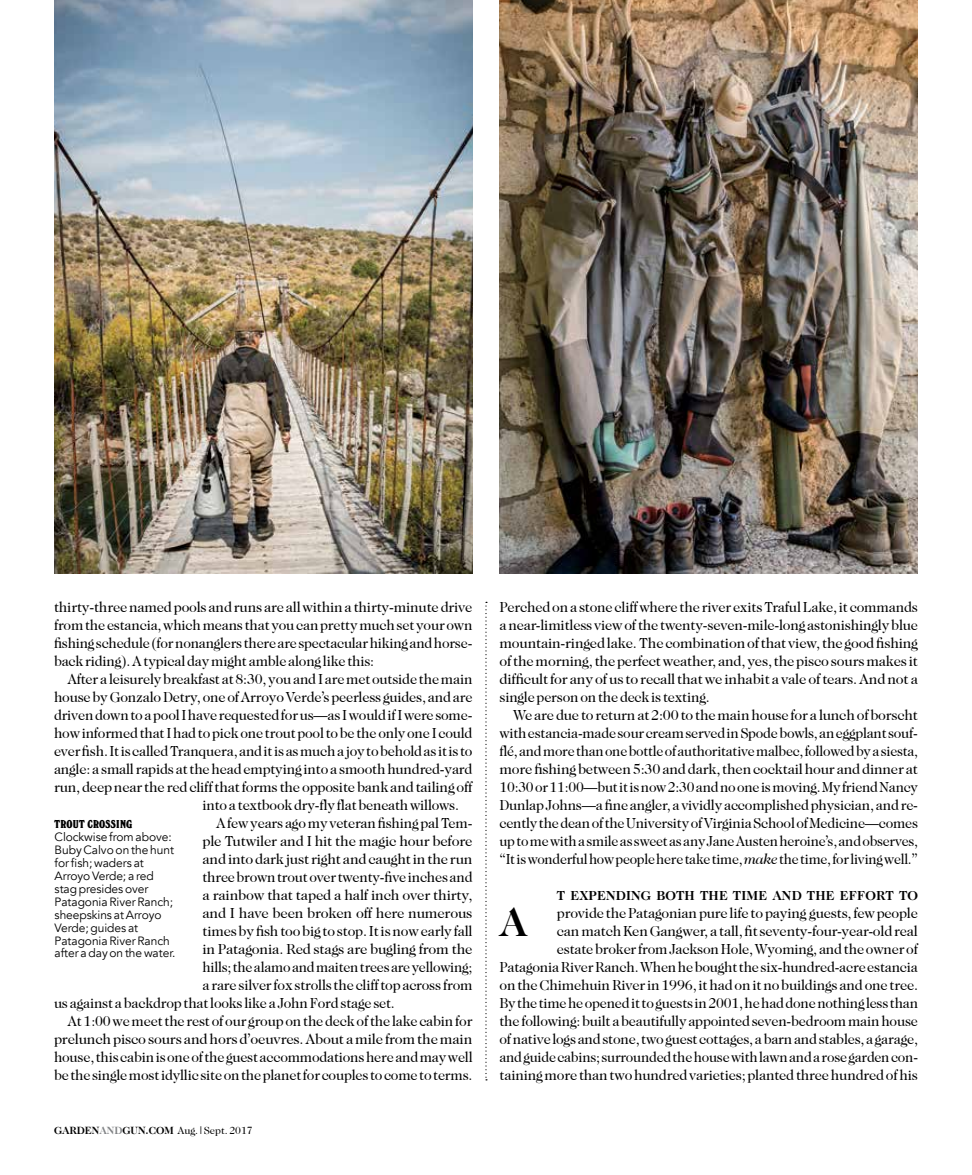
<style>
.page{position:relative;width:972px;height:1175px;background:#fff}
.page>*{position:absolute;margin:0;border:0;box-sizing:border-box;transform-origin:0 0}
.t1{font:700 40.05px "Caslon Two Twenty Four";color:#000}
.t2{font:14.55px/18px "Caslon Two Twenty Four";letter-spacing:-.015em;color:#000;text-align:justify}
.t3{font:14.55px "Caslon Two Twenty Four";letter-spacing:-.015em;color:#000;scale:.96 1}
.t4{font:700 13.05px "Caslon Two Twenty Four";letter-spacing:.015em;color:#000}
.t5{font:12px/12.9px "Avenir";letter-spacing:-.005em;color:#000}
.t6{font:800 condensed 12px "Windsor SBOP";letter-spacing:.02em;color:#000}
.t7{font:10.5px "Caslon Two Twenty Four";color:#000}
.s1{font-weight:700}
.s2{font-weight:700;color:#808285}
.s3{font-style:italic}
</style>
<div class="page">
<svg style="left:485px;top:602px;width:2px;height:478px"></svg>
<img style="left:54px;top:0;width:418px;height:573px">
<img style="left:500px;top:0;width:418px;height:573px">
<p class="t2" style="left:54px;top:598px;width:420px">thirty-three named pools and runs are all within a thirty-minute drive from the estancia, which means that you can pretty much set your own fishing schedule (for nonanglers there are spectacular hiking and horse&shy;back riding). A typical day might amble along like this:</p>
<p class="t2" style="left:68px;top:670px;width:407px">After a leisurely breakfast at 8:30, you and I are met outside the main</p>
<p class="t2" style="left:54px;top:688px;width:420px">house by Gonzalo Detry, one of Arroyo Verde’s peerless guides, and are</p>
<p class="t2" style="left:54px;top:706px;width:420px">driven down to a pool I have requested for us—as I would if I were some-</p>
<p class="t2" style="left:54px;top:724px;width:420px">how informed that I had to pick one trout pool to be the only one I could</p>
<p class="t2" style="left:54px;top:742px;width:420px">ever fish. It is called Tranquera, and it is as much a joy to behold as it is to</p>
<p class="t2" style="left:54px;top:760px;width:420px">angle: a small rapids at the head emptying into a smooth hundred-yard</p>
<p class="t2" style="left:54px;top:778px;width:420px">run, deep near the red cliff that forms the opposite bank and tailing off</p>
<p class="t2" style="left:202px;top:796px;width:258px">into a textbook dry-fly flat beneath willows.</p>
<p class="t2" style="left:216px;top:814px;width:258px">A few years ago my veteran fishing pal Tem-</p>
<p class="t2" style="left:202px;top:832px;width:272px">ple Tutwiler and I hit the magic hour before</p>
<p class="t2" style="left:202px;top:850px;width:272px">and into dark just right and caught in the run</p>
<p class="t2" style="left:202px;top:868px;width:272px">three brown trout over twenty-five inches and</p>
<p class="t2" style="left:202px;top:886px;width:272px">a rainbow that taped a half inch over thirty,</p>
<p class="t2" style="left:202px;top:904px;width:272px">and I have been broken off here numerous</p>
<p class="t2" style="left:202px;top:922px;width:272px">times by fish too big to stop. It is now early fall</p>
<p class="t2" style="left:202px;top:940px;width:272px">in Patagonia. Red stags are bugling from the</p>
<p class="t3" style="left:202px;top:959px;width:283px">hills; the alamo and maiten trees are yellowing;</p>
<p class="t2" style="left:202px;top:976px;width:272px">a rare silver fox strolls the cliff top across from</p>
<p class="t2" style="left:54px;top:994px;width:342px">us against a backdrop that looks like a John Ford stage set.</p>
<p class="t2" style="left:68px;top:1012px;width:407px">At 1:00 we meet the rest of our group on the deck of the lake cabin for</p>
<p class="t2" style="left:54px;top:1030px;width:420px">prelunch pisco sours and hors d’oeuvres. About a mile from the main</p>
<p class="t2" style="left:54px;top:1048px;width:420px">house, this cabin is one of the guest accommodations here and may well</p>
<p class="t2" style="left:54px;top:1066px;width:420px">be the single most idyllic site on the planet for couples to come to terms.</p>
<p class="t6" style="left:55px;top:818px;width:79px">TROUT CROSSING</p>
<p class="t5" style="left:55px;top:831px;width:122px">Clockwise from above:<br>Buby Calvo on the hunt for fish; waders at<br>Arroyo Verde; a red stag presides over<br>Patagonia River Ranch; sheepskins at Arroyo<br>Verde; guides at<br>Patagonia River Ranch after a day on the water.</p>
<p class="t7" style="left:54px;top:1124px;width:200px"><span class="s1">GARDEN</span><span class="s2">AND</span><span class="s1">GUN.COM</span> Aug. | Sept. 2017</p>
<p class="t2" style="left:500px;top:598px;width:420px">Perched on a stone cliff where the river exits Traful Lake, it commands a near-limitless view of the twenty-seven-mile-long astonishingly blue mountain-ringed lake. The combination of that view, the good fishing of the morning, the perfect weather, and, yes, the pisco sours makes it difficult for any of us to recall that we inhabit a vale of tears. And not a single person on the deck is texting.</p>
<p class="t2" style="left:500px;top:706px;width:420px;text-indent:14px">We are due to return at 2:00 to the main house for a lunch of borscht with estancia-made sour cream served in Spode bowls, an eggplant souf&shy;flé, and more than one bottle of authoritative malbec, followed by a siesta, more fishing between 5:30 and dark, then cocktail hour and dinner at 10:30 or 11:00—but it is now 2:30 and no one is moving. My friend Nancy Dunlap Johns—a fine angler, a vividly accomplished physician, and re&shy;cently the dean of the University of Virginia School of Medicine—comes up to me with a smile as sweet as any Jane Austen heroine’s, and observes, “It is wonderful how people here take time, <span class="s3">make</span> the time, for living well.”</p>
<p class="t4" style="left:557px;top:888px;width:363px">T EXPENDING BOTH THE TIME AND THE EFFORT TO</p>
<p class="t2" style="left:500px;top:904px;width:420px;text-align:right">provide the Patagonian pure life to paying guests, few people<br>can match Ken Gangwer, a tall, fit seventy-four-year-old real<br>estate broker from Jackson Hole, Wyoming, and the owner of Patagonia River Ranch. When he bought the six-hundred-acre estancia on the Chimehuin River in 1996, it had on it no buildings and one tree.<br>By the time he opened it to guests in 2001, he had done nothing less than the following: built a beautifully appointed seven-bedroom main house of native logs and stone, two guest cottages, a barn and stables, a garage, and guide cabins; surrounded the house with lawn and a rose garden con&shy;taining more than two hundred varieties; planted three hundred of his</p>
<h1 class="t1" style="left:500px;top:899px;width:29px">A</h1>
</div>
